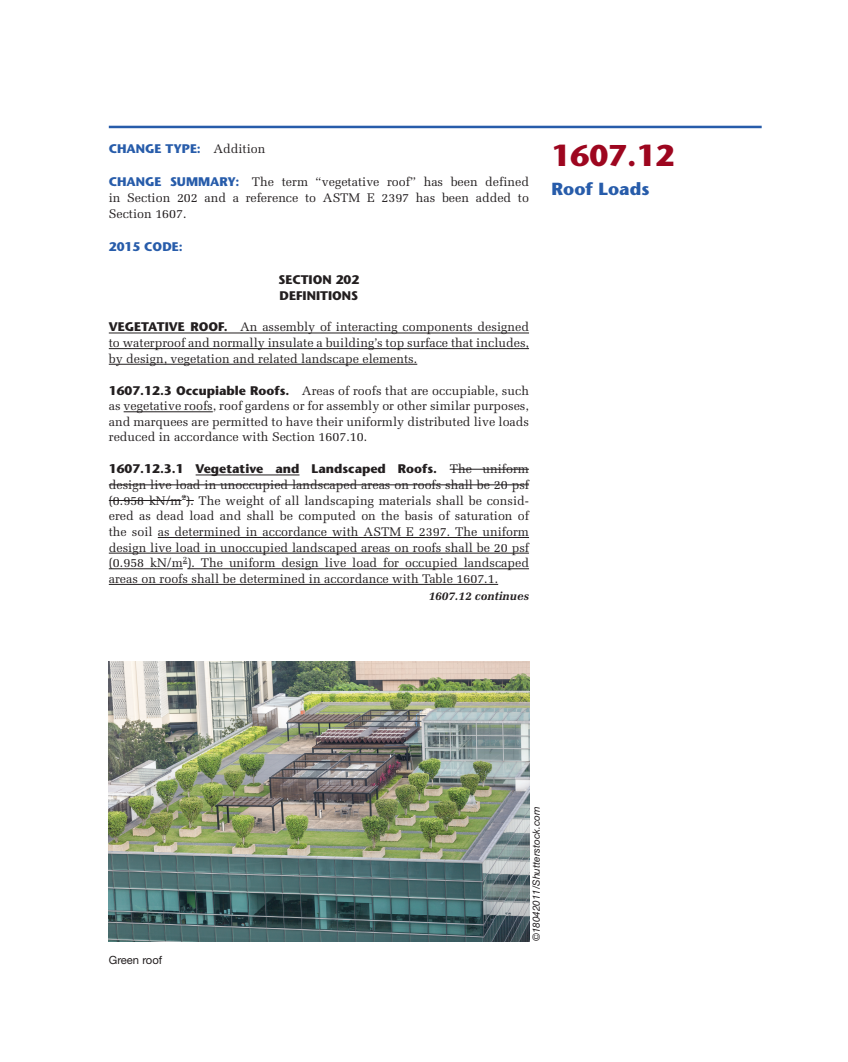
<style>
.page{position:relative;width:848px;height:1062px;background:#fff}
.page>*{position:absolute;margin:0;border:0;box-sizing:border-box;transform-origin:0 0}
.t1{font:700 30px "Stone Sans Std";color:#9d061f}
.t2{font:700 17.5px "Stone Sans Std";color:#275caa}
.t3{font:12.5px/15.6px "Melior LT Std";color:#231f20;text-align:justify}
.t4{font:700 12.5px/15.6px "Stone Sans Std";color:#231f20}
.t5{font:700 12.5px "Stone Sans Std";color:#275caa}
.t6{font:italic 700 11.88px "Melior LT Std";color:#231f20}
.t7{font:11.25px "Helvetica Neue LT Std";color:#231f20}
.t8{font:italic 10px "Helvetica Neue LT Std";color:#231f20}
.s1{font-family:"Melior LT Std";font-weight:400;color:#231f20}
.s2{font-family:"Stone Sans Std";font-weight:700;color:#275caa}
.s3{font-family:"Stone Sans Std";font-weight:700}
.s4{font-family:"Melior LT Std";font-weight:400}
</style>
<div class="page">
<hr style="left:109px;top:126px;width:652px;height:2px;background:#275caa">
<hr style="left:109px;top:332px;width:420px;height:1px;background:#231f20">
<hr style="left:109px;top:348px;width:420px;height:1px;background:#231f20">
<hr style="left:109px;top:364px;width:308px;height:1px;background:#231f20">
<hr style="left:124px;top:411px;width:89px;height:1px;background:#231f20">
<hr style="left:196px;top:474px;width:103px;height:1px;background:#231f20">
<hr style="left:158px;top:537px;width:371px;height:1px;background:#231f20">
<hr style="left:109px;top:552px;width:420px;height:1px;background:#231f20">
<hr style="left:109px;top:568px;width:74px;height:1px;background:#231f20">
<hr style="left:187px;top:568px;width:342px;height:1px;background:#231f20">
<hr style="left:109px;top:584px;width:389px;height:1px;background:#231f20">
<hr style="left:449px;top:469px;width:80px;height:1px;background:#231f20">
<hr style="left:109px;top:484px;width:420px;height:1px;background:#231f20">
<hr style="left:109px;top:500px;width:73px;height:1px;background:#231f20">
<svg style="left:182px;top:496px;width:12px;height:5px"></svg>
<img style="left:109px;top:661px;width:420px;height:280px">
<p class="t5" style="left:109px;top:141px;width:158px">CHANGE TYPE: <span class="s1">Addition</span></p>
<p class="t3" style="left:109px;top:174px;width:422px"><span class="s2">CHANGE SUMMARY:</span> The term “vegetative roof” has been defined in Section 202 and a reference to ASTM E 2397 has been added to Section 1607.</p>
<p class="t5" style="left:109px;top:239px;width:75px">2015 CODE:</p>
<p class="t4" style="left:278px;top:272px;width:82px">SECTION 202<br>DEFINITIONS</p>
<p class="t4" style="left:109px;top:319px;width:18px">Veget</p>
<p class="t4" style="left:148px;top:319px;width:17px">ative</p>
<p class="t4" style="left:190px;top:319px;width:10px">Roof</p>
<p class="t3" style="left:109px;top:319px;width:422px;text-indent:115px"><span class="s3">.</span> An assembly of interacting components designed to waterproof and normally insulate a building’s top surface that includes, by design, vegetation and related landscape elements.</p>
<p class="t3" style="left:109px;top:382px;width:422px"><span class="s3">1607.12.3 Occupiable Roofs.</span> Areas of roofs that are occupiable, such as vegetative roofs, roof gardens or for assembly or other similar purposes, and marquees are permitted to have their uniformly distributed live loads reduced in accordance with Section 1607.10.</p>
<p class="t4" style="left:109px;top:461px;width:422px">1607.12.3.1 Vegetative and Landscaped Roofs. <span class="s4">The uniform</span></p>
<p class="t3" style="left:109px;top:477px;width:422px">design live load in unoccupied landscaped areas on roofs shall be 20 psf (0.958 kN/m<sup>2</sup>). The weight of all landscaping materials shall be consid&shy;ered as dead load and shall be computed on the basis of saturation of the soil as determined in accordance with ASTM E 2397. The uniform design live load in unoccupied landscaped areas on roofs shall be 20 psf (0.958 kN/m<sup>2</sup>). The uniform design live load for occupied landscaped areas on roofs shall be determined in accordance with Table 1607.1.</p>
<p class="t6" style="left:428px;top:588px;width:102px">1607.12 continues</p>
<h1 class="t1" style="left:551px;top:137px;width:124px">1607.12</h1>
<h2 class="t2" style="left:551px;top:178px;width:99px">Roof Loads</h2>
<p class="t7" style="left:109px;top:952px;width:55px">Green roof</p>
<p class="t8" style="left:530px;top:941px;width:136px;rotate:-90deg">©18042011/Shutterstock.com</p>
</div>
